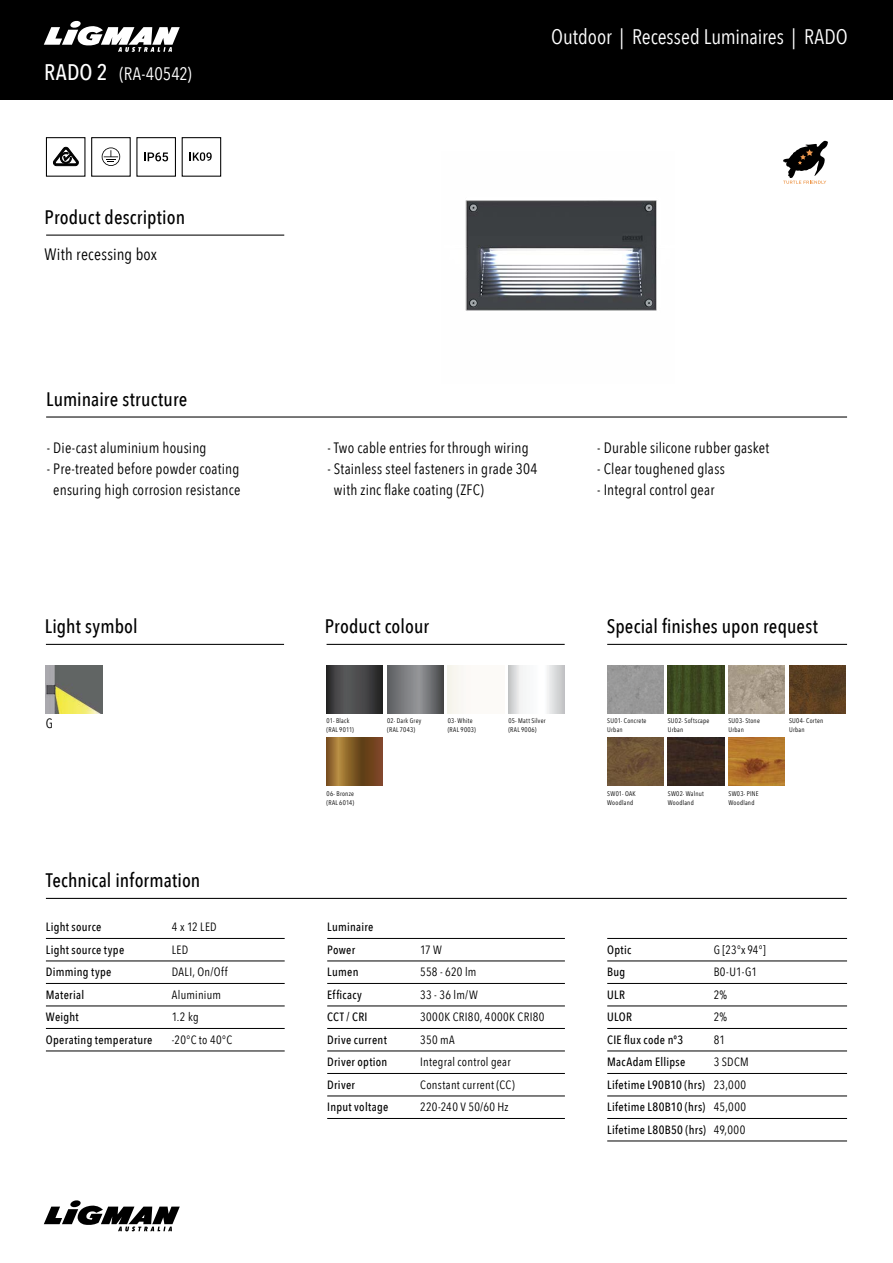
<style>
.page{position:relative;width:893px;height:1263px;background:#fff}
.page>*{position:absolute;margin:0;border:0;box-sizing:border-box;transform-origin:0 0}
.t1{font:21px "Avenir Next Condensed";color:#fff}
.t2{font:500 19.5px "Avenir Next Condensed";letter-spacing:.005em;color:#000}
.t3{font:18px "Avenir Next Condensed";letter-spacing:.005em;color:#fff}
.t4{font:16.5px "Avenir Next Condensed";letter-spacing:.015em;color:#000}
.t5{font:15px/21px "Avenir Next Condensed";letter-spacing:.015em;color:#000;text-align:center}
.t6{font:13.5px "Avenir Next Condensed";color:#000}
.t7{font:500 12px/22.5px "Avenir Next Condensed";letter-spacing:.025em;color:#000}
.t8{font:12px "Avenir Next Condensed";letter-spacing:.025em;color:#000}
.t9{font:6.75px/9px "Avenir Next Condensed";letter-spacing:.035em;color:#000}
.s1{font-weight:500;font-size:22.5px}
.s2{font-weight:400}
</style>
<div class="page">
<svg style="left:783px;top:141px;width:45px;height:43px"></svg>
<svg style="left:102px;top:147px;width:18px;height:19px"></svg>
<div style="left:91px;top:137px;width:40px;height:40px;border:1px solid #000"></div>
<svg style="left:144px;top:152px;width:24px;height:9px"></svg>
<div style="left:136px;top:137px;width:40px;height:40px;border:1px solid #000"></div>
<svg style="left:190px;top:152px;width:22px;height:9px"></svg>
<div style="left:182px;top:137px;width:39px;height:40px;border:1px solid #000"></div>
<svg style="left:53px;top:147px;width:25px;height:19px"></svg>
<div style="left:46px;top:137px;width:39px;height:40px;border:1px solid #000"></div>
<hr style="left:46px;top:235px;width:238px;height:1px;background:#000">
<hr style="left:46px;top:416px;width:801px;height:1px;background:#000">
<hr style="left:46px;top:938px;width:239px;height:1px;background:#000">
<hr style="left:46px;top:961px;width:239px;height:1px;background:#000">
<hr style="left:46px;top:983px;width:239px;height:1px;background:#000">
<hr style="left:46px;top:1006px;width:239px;height:1px;background:#000">
<hr style="left:46px;top:1028px;width:239px;height:1px;background:#000">
<hr style="left:46px;top:1051px;width:239px;height:1px;background:#000">
<hr style="left:46px;top:898px;width:801px;height:1px;background:#000">
<hr style="left:327px;top:938px;width:238px;height:1px;background:#000">
<hr style="left:327px;top:961px;width:238px;height:1px;background:#000">
<hr style="left:327px;top:983px;width:238px;height:1px;background:#000">
<hr style="left:327px;top:1006px;width:238px;height:1px;background:#000">
<hr style="left:327px;top:1028px;width:238px;height:1px;background:#000">
<hr style="left:327px;top:1051px;width:238px;height:1px;background:#000">
<hr style="left:327px;top:1073px;width:238px;height:1px;background:#000">
<hr style="left:327px;top:1096px;width:238px;height:1px;background:#000">
<hr style="left:327px;top:1118px;width:238px;height:1px;background:#000">
<hr style="left:607px;top:938px;width:240px;height:1px;background:#000">
<hr style="left:607px;top:961px;width:240px;height:1px;background:#000">
<hr style="left:607px;top:983px;width:240px;height:1px;background:#000">
<hr style="left:607px;top:1006px;width:240px;height:1px;background:#000">
<hr style="left:607px;top:1028px;width:240px;height:1px;background:#000">
<hr style="left:607px;top:1051px;width:240px;height:1px;background:#000">
<hr style="left:607px;top:1073px;width:240px;height:1px;background:#000">
<hr style="left:607px;top:1096px;width:240px;height:1px;background:#000">
<hr style="left:607px;top:1118px;width:240px;height:1px;background:#000">
<hr style="left:607px;top:1141px;width:240px;height:1px;background:#000">
<svg style="left:44px;top:1200px;width:136px;height:31px"></svg>
<div style="left:0;top:0;width:893px;height:99px;background:#000"></div>
<svg style="left:44px;top:20px;width:136px;height:32px"></svg>
<img style="left:465px;top:200px;width:192px;height:111px">
<div style="left:607px;top:665px;width:56px;height:48px;background:#989898"></div>
<img style="left:668px;top:665px;width:56px;height:48px">
<img style="left:728px;top:665px;width:57px;height:48px">
<img style="left:789px;top:665px;width:56px;height:48px">
<img style="left:607px;top:738px;width:56px;height:48px">
<img style="left:668px;top:738px;width:56px;height:48px">
<img style="left:728px;top:738px;width:57px;height:48px">
<img style="left:327px;top:665px;width:56px;height:48px">
<img style="left:387px;top:665px;width:56px;height:48px">
<img style="left:327px;top:738px;width:56px;height:48px">
<img style="left:46px;top:665px;width:56px;height:48px">
<hr style="left:327px;top:644px;width:238px;height:1px;background:#000">
<hr style="left:607px;top:644px;width:240px;height:1px;background:#000">
<hr style="left:46px;top:644px;width:238px;height:1px;background:#000">
<h3 class="t3" style="left:44px;top:58px;width:149px"><span class="s1">RADO 2</span> (RA-40542)</h3>
<h2 class="t2" style="left:45px;top:206px;width:142px">Product description</h2>
<h3 class="t4" style="left:45px;top:240px;width:114px">With recessing box</h3>
<h2 class="t2" style="left:46px;top:387px;width:143px">Luminaire structure</h2>
<p class="t5" style="left:47px;top:436px;width:161px">- Die-cast aluminium housing</p>
<p class="t5" style="left:47px;top:457px;width:195px">- Pre-treated before powder coating ensuring high corrosion resistance</p>
<h1 class="t1" style="left:551px;top:19px;width:298px">Outdoor | Recessed Luminaires | RADO</h1>
<p class="t5" style="left:327px;top:436px;width:203px">- Two cable entries for through wiring</p>
<p class="t5" style="left:334px;top:457px;width:205px;text-align:left;text-indent:-6px">- Stainless steel fasteners in grade 304 with zinc flake coating (ZFC)</p>
<p class="t5" style="left:597px;top:436px;width:174px">- Durable silicone rubber gasket</p>
<p class="t5" style="left:597px;top:457px;width:129px">- Clear toughened glass</p>
<p class="t5" style="left:597px;top:478px;width:119px">- Integral control gear</p>
<h2 class="t2" style="left:45px;top:614px;width:95px">Light symbol</h2>
<h2 class="t2" style="left:325px;top:614px;width:106px">Product colour</h2>
<h2 class="t2" style="left:607px;top:614px;width:213px">Special finishes upon request</h2>
<p class="t6" style="left:46px;top:712px;width:9px">G</p>
<p class="t9" style="left:387px;top:716px;width:36px">02- Dark Grey (RAL 7043)</p>
<p class="t9" style="left:327px;top:716px;width:29px">01- Black (RAL 9011)</p>
<p class="t9" style="left:448px;top:716px;width:30px">03- White (RAL 9003)</p>
<p class="t9" style="left:508px;top:716px;width:39px">05- Matt Silver (RAL 9006)</p>
<p class="t9" style="left:607px;top:716px;width:41px">SU01- Concrete<br>Urban</p>
<p class="t9" style="left:668px;top:716px;width:43px">SU02- Softscape<br>Urban</p>
<p class="t9" style="left:728px;top:716px;width:33px">SU03- Stone<br>Urban</p>
<p class="t9" style="left:789px;top:716px;width:36px">SU04- Corten<br>Urban</p>
<p class="t9" style="left:327px;top:788px;width:29px">06- Bronze (RAL 6014)</p>
<p class="t9" style="left:607px;top:788px;width:30px">SW01- OAK<br>Woodland</p>
<p class="t9" style="left:668px;top:788px;width:38px">SW02- Walnut<br>Woodland</p>
<p class="t9" style="left:728px;top:788px;width:32px">SW03- PINE<br>Woodland</p>
<h2 class="t2" style="left:46px;top:868px;width:156px">Technical information</h2>
<p class="t7" style="left:46px;top:915px;width:57px">Light source</p>
<p class="t8" style="left:172px;top:916px;width:46px">4 x 12 LED</p>
<p class="t7" style="left:46px;top:938px;width:80px">Light source type</p>
<p class="t8" style="left:172px;top:939px;width:18px">LED</p>
<p class="t7" style="left:46px;top:960px;width:67px">Dimming type</p>
<p class="t8" style="left:172px;top:961px;width:57px">DALI, On/Off</p>
<p class="t7" style="left:46px;top:983px;width:40px">Material</p>
<p class="t8" style="left:172px;top:984px;width:51px">Aluminium</p>
<p class="t7" style="left:46px;top:1005px;width:34px">Weight</p>
<p class="t8" style="left:172px;top:1006px;width:28px">1.2 kg</p>
<p class="t7" style="left:46px;top:1028px;width:108px">Operating temperature</p>
<p class="t8" style="left:172px;top:1029px;width:62px">-20°C to 40°C</p>
<p class="t7" style="left:327px;top:915px;width:48px">Luminaire<br>Power</p>
<p class="t8" style="left:420px;top:939px;width:23px">17 W</p>
<p class="t7" style="left:327px;top:960px;width:33px">Lumen</p>
<p class="t8" style="left:420px;top:961px;width:58px">558 - 620 lm</p>
<p class="t7" style="left:327px;top:983px;width:36px">Efficacy</p>
<p class="t8" style="left:420px;top:984px;width:59px">33 - 36 lm/W</p>
<p class="t7" style="left:327px;top:1005px;width:42px">CCT / CRI</p>
<p class="t8" style="left:420px;top:1006px;width:126px">3000K CRI80, 4000K CRI80</p>
<p class="t7" style="left:327px;top:1028px;width:61px">Drive current</p>
<p class="t8" style="left:420px;top:1029px;width:36px">350 mA</p>
<p class="t7" style="left:327px;top:1050px;width:62px">Driver option</p>
<p class="t8" style="left:420px;top:1051px;width:92px">Integral control gear</p>
<p class="t7" style="left:327px;top:1073px;width:29px">Driver</p>
<p class="t8" style="left:420px;top:1074px;width:96px">Constant current (CC)</p>
<p class="t7" style="left:327px;top:1095px;width:63px">Input voltage</p>
<p class="t8" style="left:420px;top:1096px;width:90px">220-240 V 50/60 Hz</p>
<p class="t7" style="left:607px;top:938px;width:26px">Optic</p>
<p class="t8" style="left:714px;top:939px;width:53px">G [23°x 94°]</p>
<p class="t7" style="left:607px;top:960px;width:20px">Bug</p>
<p class="t8" style="left:714px;top:961px;width:45px">B0-U1-G1</p>
<p class="t7" style="left:607px;top:983px;width:19px">ULR</p>
<p class="t8" style="left:714px;top:984px;width:15px">2%</p>
<p class="t7" style="left:607px;top:1005px;width:26px">ULOR</p>
<p class="t8" style="left:714px;top:1006px;width:15px">2%</p>
<p class="t7" style="left:607px;top:1028px;width:78px">CIE flux code nº3</p>
<p class="t8" style="left:714px;top:1029px;width:13px">81</p>
<p class="t7" style="left:607px;top:1050px;width:80px">MacAdam Ellipse</p>
<p class="t7" style="left:607px;top:1050px;width:143px;text-indent:106px"><span class="s2">3 SDCM<br></span>Lifetime L90B10 (hrs) <span class="s2">23,000<br></span>Lifetime L80B10 (hrs) <span class="s2">45,000<br></span>Lifetime L80B50 (hrs) <span class="s2">49,000</span></p>
</div>
